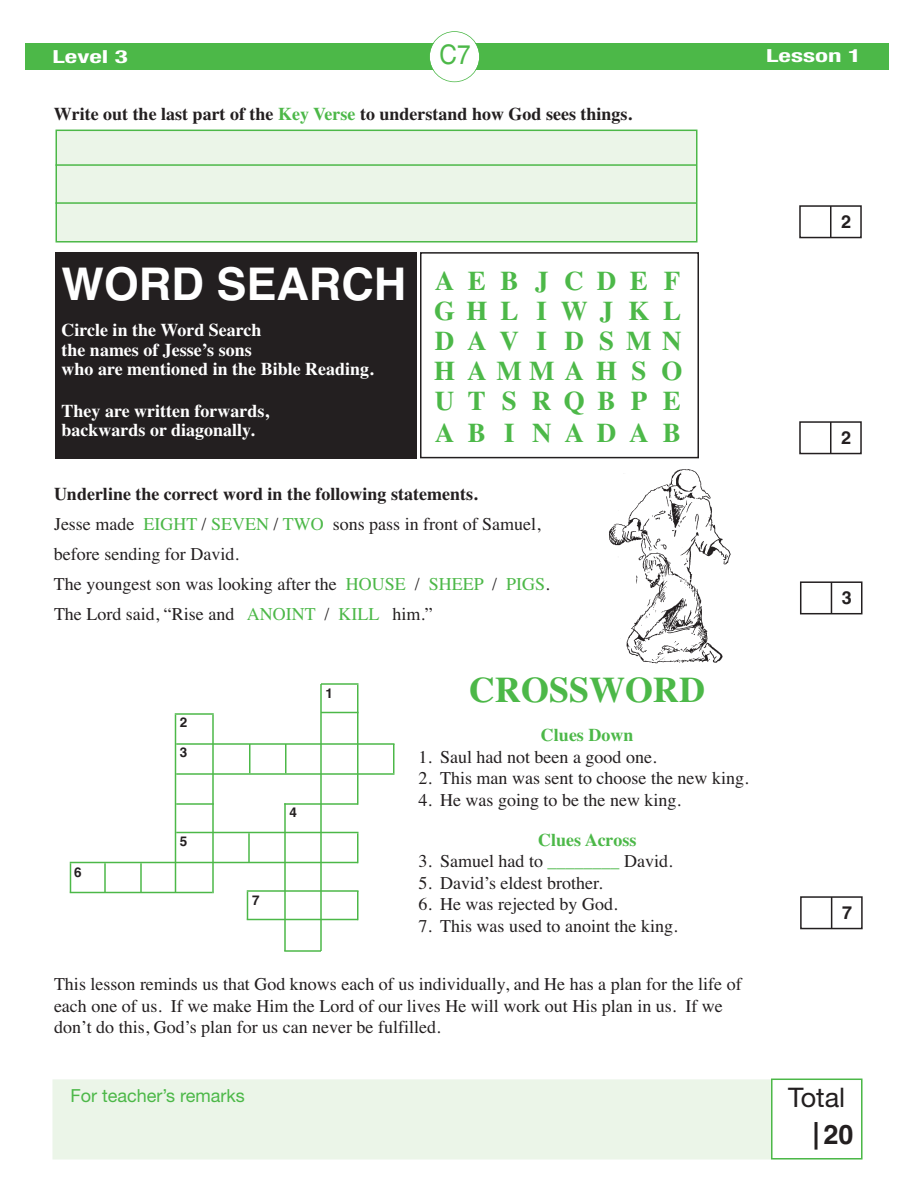
<style>
.page{position:relative;width:918px;height:1188px;background:#fff}
.page>*{position:absolute;margin:0;border:0;box-sizing:border-box;transform-origin:0 0}
.t1{font:700 45px "Helvetica";color:#fff}
.t2{font:700 36px "Times";color:#4cb848}
.t3{font:700 27px/30px "Times";letter-spacing:.5em;color:#4cb848;text-align:justify}
.t4{font:27px "Helvetica Neue";color:#231f20}
.t5{font:27px "Helvetica";color:#4cb848;scale:.9 1}
.t6{font:700 27px "Helvetica";color:#231f20}
.t7{font:18px/30px "Times";color:#231f20}
.t8{font:700 18px/19.5px "Times";color:#fff}
.t9{font:700 18px "Times";color:#231f20}
.t10{font:700 18px "Times";color:#4cb848}
.t11{font:18px "Helvetica Neue";color:#4cb848}
.t12{font:700 condensed 18px "Helvetica Neue";color:#fff;scale:1.5 1}
.t13{font:700 18px "Helvetica";color:#231f20}
.t14{font:700 13.5px "Helvetica";color:#231f20}
.s1{color:#4cb848}
.s2{font-weight:700}
</style>
<div class="page">
<div style="left:26px;top:44px;width:864px;height:26px;background:#4cb848"></div>
<div style="left:54px;top:1081px;width:807px;height:77px;background:#ebf5e8"></div>
<div style="left:52px;top:1079px;width:810px;height:81px;border:2px solid #ebf5e8"></div>
<div style="left:430px;top:32px;width:49px;height:49px;background:#fff;border-radius:50%"></div>
<div style="left:429px;top:31px;width:51px;height:51px;border:2px solid #4cb848;border-radius:50%"></div>
<div style="left:773px;top:1080px;width:88px;height:78px;background:#fff"></div>
<div style="left:771px;top:1079px;width:91px;height:81px;border:2px solid #4cb848"></div>
<hr style="left:815px;top:1122px;width:3px;height:28px;background:#231f20">
<div style="left:57px;top:131px;width:639px;height:110px;background:#ebf5e8"></div>
<div style="left:56px;top:130px;width:642px;height:113px;border:2px solid #4cb848"></div>
<div style="left:56px;top:252px;width:361px;height:206px;background:#231f20"></div>
<div style="left:420px;top:252px;width:279px;height:206px;border:2px solid #231f20"></div>
<img style="left:609px;top:469px;width:122px;height:195px">
<svg style="left:799px;top:205px;width:63px;height:34px"></svg>
<div style="left:840px;top:213px;width:18px;height:18px;background:#fff"></div>
<svg style="left:799px;top:421px;width:63px;height:34px"></svg>
<div style="left:840px;top:429px;width:18px;height:18px;background:#fff"></div>
<svg style="left:800px;top:581px;width:63px;height:34px"></svg>
<div style="left:840px;top:589px;width:18px;height:18px;background:#fff"></div>
<svg style="left:800px;top:896px;width:63px;height:34px"></svg>
<hr style="left:56px;top:164px;width:640px;height:2px;background:#4cb848">
<hr style="left:56px;top:202px;width:641px;height:2px;background:#4cb848">
<hr style="left:175px;top:713px;width:39px;height:2px;background:#4cb848">
<hr style="left:176px;top:803px;width:38px;height:2px;background:#4cb848">
<hr style="left:284px;top:950px;width:37px;height:2px;background:#4cb848">
<hr style="left:284px;top:803px;width:74px;height:2px;background:#4cb848">
<hr style="left:247px;top:890px;width:111px;height:2px;background:#4cb848">
<hr style="left:247px;top:919px;width:111px;height:1px;background:#4cb848">
<hr style="left:176px;top:832px;width:182px;height:1px;background:#4cb848">
<hr style="left:70px;top:892px;width:142px;height:1px;background:#4cb848">
<hr style="left:70px;top:862px;width:288px;height:1px;background:#4cb848">
<hr style="left:176px;top:743px;width:218px;height:2px;background:#4cb848">
<hr style="left:176px;top:773px;width:218px;height:2px;background:#4cb848">
<hr style="left:321px;top:683px;width:37px;height:2px;background:#4cb848">
<hr style="left:321px;top:712px;width:37px;height:1px;background:#4cb848">
<svg style="left:70px;top:863px;width:1px;height:29px"></svg>
<hr style="left:104px;top:863px;width:2px;height:29px;background:#4cb848">
<hr style="left:140px;top:863px;width:2px;height:29px;background:#4cb848">
<hr style="left:248px;top:833px;width:2px;height:29px;background:#4cb848">
<svg style="left:247px;top:892px;width:1px;height:27px"></svg>
<svg style="left:249px;top:745px;width:1px;height:28px"></svg>
<svg style="left:285px;top:745px;width:1px;height:28px"></svg>
<svg style="left:393px;top:745px;width:1px;height:28px"></svg>
<hr style="left:357px;top:833px;width:1px;height:30px;background:#4cb848">
<svg style="left:357px;top:892px;width:1px;height:27px"></svg>
<hr style="left:175px;top:715px;width:1px;height:177px;background:#4cb848">
<hr style="left:212px;top:715px;width:2px;height:178px;background:#4cb848">
<hr style="left:284px;top:803px;width:2px;height:148px;background:#4cb848">
<hr style="left:357px;top:685px;width:1px;height:120px;background:#4cb848">
<hr style="left:320px;top:684px;width:2px;height:267px;background:#4cb848">
<p class="t12" style="left:52px;top:46px;width:52px">Level 3</p>
<h3 class="t5" style="left:440px;top:45px;width:36px">C7</h3>
<p class="t12" style="left:766px;top:46px;width:65px">Lesson 1</p>
<p class="t9" style="left:54px;top:107px;width:580px">Write out the last part of the <span class="s1">Key Verse</span> to understand how God sees things.</p>
<h1 class="t1" style="left:61px;top:268px;width:346px">WORD SEARCH</h1>
<p class="t8" style="left:61px;top:322px;width:314px">Circle in the Word Search<br>the names of Jesse’s sons<br>who are mentioned in the Bible Reading.</p>
<p class="t8" style="left:61px;top:402px;width:209px">They are written forwards, backwards or diagonally.</p>
<h3 class="t3" style="left:434px;top:268px;width:250px">AEBJCDEF GHL IWJKL DAV I DSMN HAMMAHSO UTSRQBPE</h3>
<h3 class="t3" style="left:435px;top:421px;width:248px">AB I NADAB</h3>
<p class="t7" style="left:54px;top:481px;width:497px"><span class="s2">Underline the correct word in the following statements.<br></span>Jesse made <span class="s1">EIGHT</span> / <span class="s1">SEVEN</span> / <span class="s1">TWO</span> sons pass in front of Samuel, before sending for David.<br>The youngest son was looking after the <span class="s1">HOUSE</span> / <span class="s1">SHEEP</span> / <span class="s1">PIGS</span>.<br>The Lord said, “Rise and <span class="s1">ANOINT</span> / <span class="s1">KILL</span> him.”</p>
<p class="t14" style="left:74px;top:867px;width:9px">6</p>
<p class="t14" style="left:180px;top:718px;width:9px">2</p>
<p class="t14" style="left:180px;top:748px;width:9px">3</p>
<p class="t14" style="left:180px;top:836px;width:9px">5</p>
<p class="t14" style="left:325px;top:688px;width:9px">1</p>
<p class="t14" style="left:289px;top:807px;width:9px">4</p>
<p class="t14" style="left:252px;top:895px;width:9px">7</p>
<h2 class="t2" style="left:469px;top:676px;width:238px">CROSSWORD</h2>
<p class="t10" style="left:541px;top:729px;width:94px">Clues Down</p>
<p class="t7" style="left:418px;top:744px;width:240px">1. Saul had not been a good one.</p>
<p class="t7" style="left:418px;top:765px;width:332px">2. This man was sent to choose the new king.</p>
<p class="t7" style="left:418px;top:787px;width:264px">4. He was going to be the new king.</p>
<p class="t10" style="left:538px;top:833px;width:100px">Clues Across</p>
<p class="t7" style="left:418px;top:848px;width:256px">3. Samuel had to <span class="s1">________</span> David.</p>
<p class="t7" style="left:418px;top:870px;width:186px">5. David’s eldest brother.</p>
<p class="t7" style="left:418px;top:891px;width:201px">6. He was rejected by God.</p>
<p class="t7" style="left:418px;top:913px;width:261px">7. This was used to anoint the king.</p>
<p class="t7" style="left:54px;top:975px;width:689px;line-height:21.6px">This lesson reminds us that God knows each of us individually, and He has a plan for the life of each one of us. If we make Him the Lord of our lives He will work out His plan in us. If we don’t do this, God’s plan for us can never be fulfilled.</p>
<p class="t11" style="left:70px;top:1089px;width:176px">For teacher’s remarks</p>
<p class="t13" style="left:841px;top:215px;width:12px">2</p>
<p class="t13" style="left:841px;top:431px;width:12px">2</p>
<p class="t13" style="left:842px;top:591px;width:12px">3</p>
<p class="t13" style="left:842px;top:906px;width:12px">7</p>
<h3 class="t4" style="left:788px;top:1088px;width:58px">Total</h3>
<h3 class="t6" style="left:824px;top:1125px;width:32px">20</h3>
</div>
